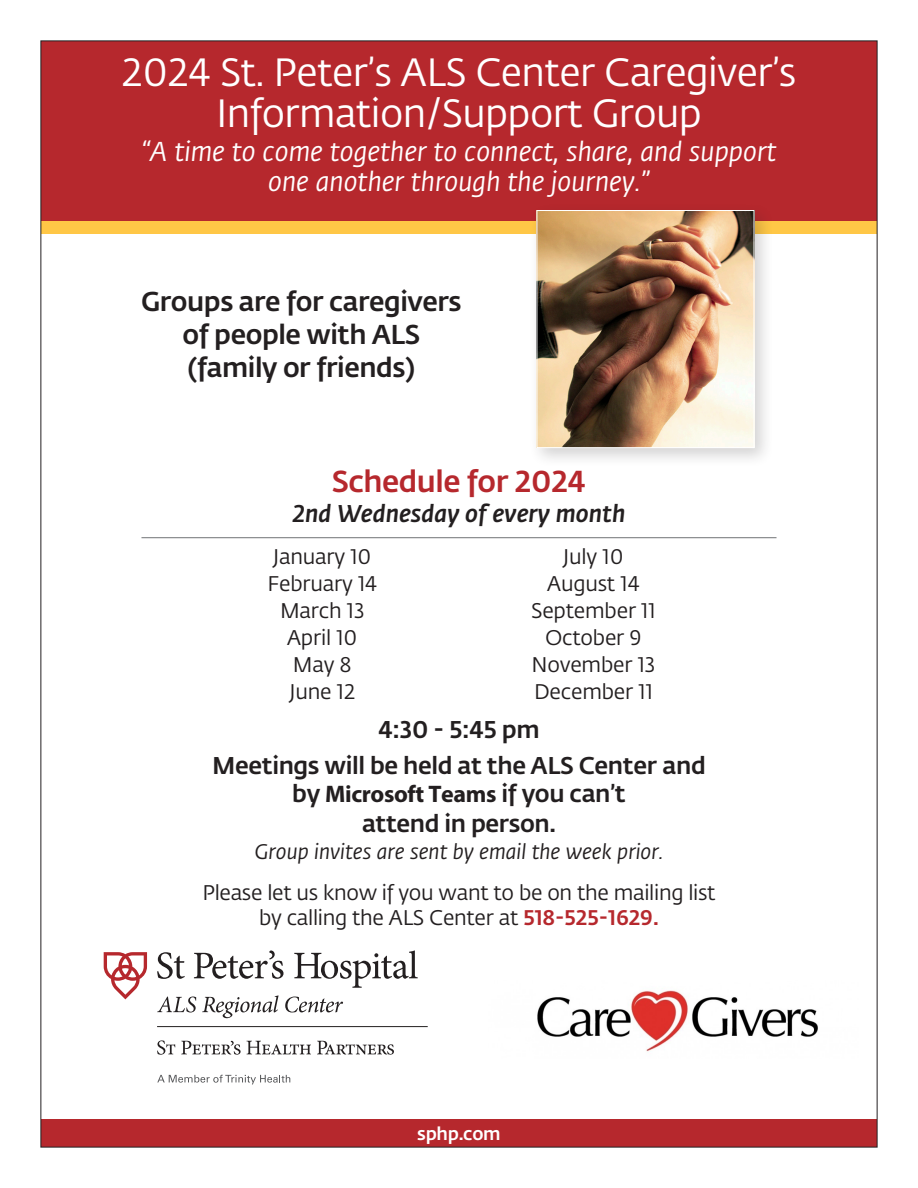
<style>
.page{position:relative;width:918px;height:1188px;background:#fff}
.page>*{position:absolute;margin:0;border:0;box-sizing:border-box;transform-origin:0 0}
.t1{font:39px/40.5px "Fedra Sans Pro";letter-spacing:-.015em;color:#fff;text-align:center}
.t2{font:500 30px "Fedra Sans Pro";letter-spacing:-.015em;color:#b6282d}
.t3{font:italic 27px/30px "Fedra Sans Pro";color:#fff;text-align:center}
.t4{font:500 27px/33px "Fedra Sans Pro";letter-spacing:-.015em;color:#231f20;text-align:center}
.t5{font:500 24px/36px "Fedra Sans Pro";letter-spacing:-.015em;color:#231f20;text-align:center}
.t6{font:italic 500 24px "Fedra Sans Pro";color:#231f20}
.t7{font:21px/40.5px "Fedra Sans Pro";letter-spacing:-.01em;color:#231f20;text-align:center}
.t8{font:500 18px "Fedra Sans Pro";letter-spacing:-.015em;color:#fff}
.s1{font-family:"Myriad Pro";font-weight:700}
.s2{font-style:italic}
.s3{font-weight:500;color:#b6282d}
</style>
<div class="page">
<img style="left:537px;top:990px;width:281px;height:62px">
<div style="left:41px;top:1120px;width:836px;height:27px;background:#b6282d"></div>
<div style="left:41px;top:205px;width:836px;height:28px;background:#ffc746"></div>
<div style="left:41px;top:41px;width:836px;height:179px;background:#b6282d"></div>
<hr style="left:141px;top:537px;width:636px;height:1px;background:#808285">
<svg style="left:104px;top:952px;width:43px;height:47px"></svg>
<svg style="left:157px;top:997px;width:39px;height:16px"></svg>
<svg style="left:202px;top:995px;width:77px;height:23px"></svg>
<svg style="left:285px;top:997px;width:58px;height:16px"></svg>
<svg style="left:157px;top:1040px;width:18px;height:15px"></svg>
<svg style="left:181px;top:1041px;width:60px;height:14px"></svg>
<svg style="left:247px;top:1041px;width:64px;height:13px"></svg>
<svg style="left:317px;top:1041px;width:77px;height:14px"></svg>
<hr style="left:157px;top:1026px;width:271px;height:1px;background:#231f20">
<svg style="left:157px;top:952px;width:28px;height:27px"></svg>
<svg style="left:194px;top:950px;width:90px;height:29px"></svg>
<svg style="left:294px;top:950px;width:124px;height:38px"></svg>
<svg style="left:157px;top:1075px;width:133px;height:9px"></svg>
<div style="left:529px;top:203px;width:245px;height:265px;background:#231f20;opacity:.2"></div>
<img style="left:538px;top:212px;width:215px;height:234px">
<div style="left:536px;top:210px;width:219px;height:238px;border:1px solid #fff"></div>
<p class="t1" style="left:122px;top:51px;width:676px">2024 St. Peter’s ALS Center Caregiver’s<br>Information/Support Group</p>
<p class="t3" style="left:141px;top:136px;width:637px">“A time to come together to connect, share, and support one another through the journey.”</p>
<p class="t4" style="left:141px;top:284px;width:322px">Groups are for caregivers of people with ALS (family or friends)</p>
<p class="t2" style="left:332px;top:459px;width:256px">Schedule for 2024</p>
<p class="t6" style="left:293px;top:495px;width:334px">2nd Wednesday of every month</p>
<p class="t7" style="left:563px;top:536px;width:62px">July 10</p>
<p class="t7" style="left:547px;top:563px;width:94px">August 14</p>
<p class="t7" style="left:531px;top:590px;width:126px">September 11</p>
<p class="t7" style="left:545px;top:617px;width:98px">October 9</p>
<p class="t7" style="left:531px;top:644px;width:125px">November 13</p>
<p class="t7" style="left:534px;top:671px;width:120px">December 11</p>
<p class="t5" style="left:212px;top:710px;width:495px">4:30 - 5:45 pm<br>Meetings will be held at the ALS Center and</p>
<p class="t5" style="left:292px;top:778px;width:335px;line-height:29.7px">by <span class="s1">Microsoft Teams</span> if you can’t attend in person.</p>
<p class="t7" style="left:202px;top:831px;width:515px"><span class="s2">Group invites are sent by email the week prior.<br></span>Please let us know if you want to be on the mailing list</p>
<p class="t7" style="left:259px;top:897px;width:401px">by calling the ALS Center at <span class="s3">518-525-1629.</span></p>
<p class="t7" style="left:273px;top:536px;width:100px">January 10</p>
<p class="t7" style="left:267px;top:563px;width:111px">February 14</p>
<p class="t7" style="left:280px;top:590px;width:86px">March 13</p>
<p class="t7" style="left:287px;top:617px;width:72px">April 10</p>
<p class="t7" style="left:293px;top:644px;width:61px">May 8</p>
<p class="t7" style="left:289px;top:671px;width:67px">June 12</p>
<p class="t8" style="left:417px;top:1120px;width:85px">sphp.com</p>
</div>
